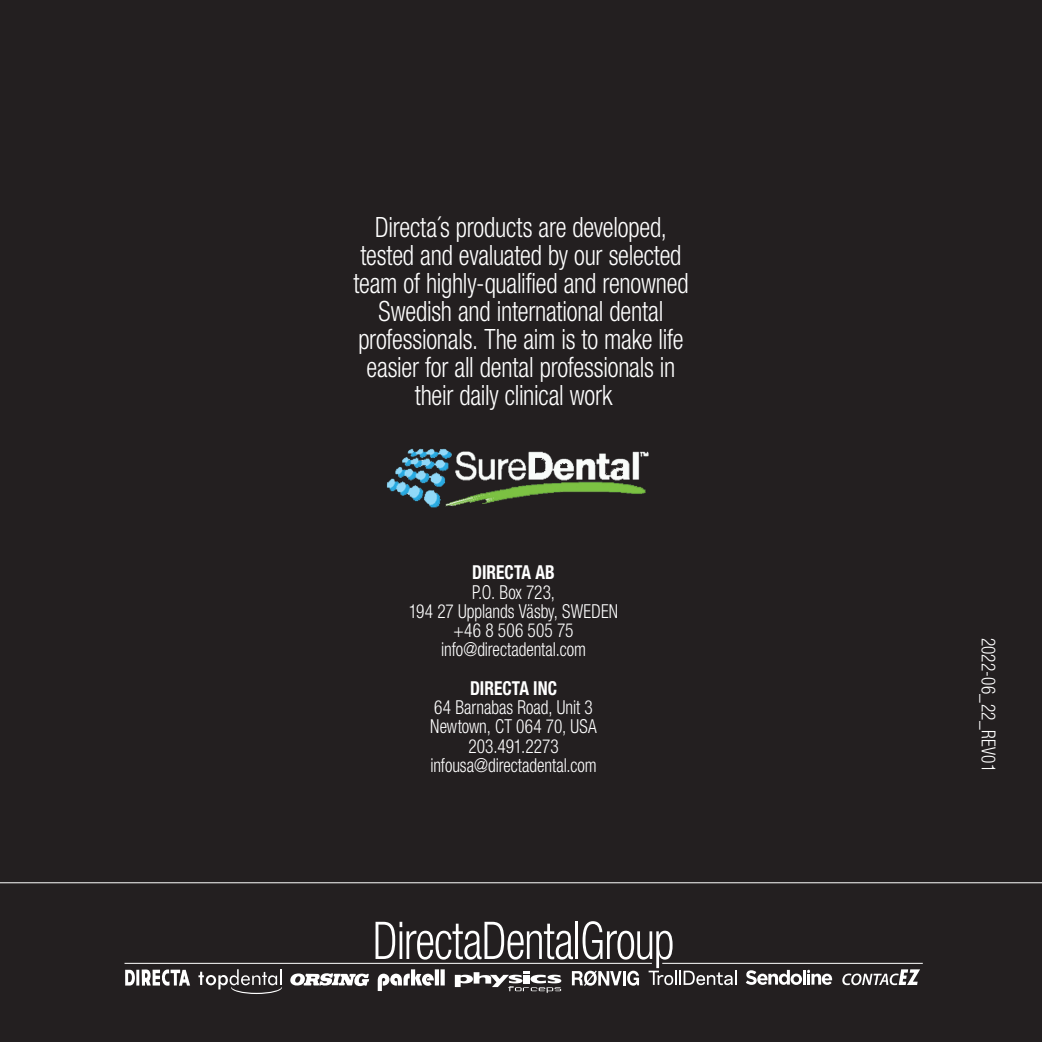
<style>
.page{position:relative;width:1042px;height:1042px;background:#231f20}
.page>*{position:absolute;margin:0;border:0;box-sizing:border-box;transform-origin:0 0}
.rub{font:300 condensed 28px/28px "Helvetica Neue";letter-spacing:-.01em;color:#fff;text-align:center;scale:.9 1}
.rub-2{font:300 condensed 19.25px "Helvetica Neue";color:#fff;scale:.9 1}
.rub-3{font:700 condensed 19.25px "Helvetica Neue";color:#fff;scale:.9 1}
</style>
<div class="page">
<hr style="left:0;top:882px;width:1042px;height:1px;background:#fff">
<svg style="left:125px;top:969px;width:65px;height:17px"></svg>
<svg style="left:198px;top:969px;width:84px;height:25px"></svg>
<svg style="left:290px;top:973px;width:79px;height:13px"></svg>
<hr style="left:125px;top:963px;width:527px;height:1px;background:#fff">
<hr style="left:662px;top:963px;width:261px;height:1px;background:#fff">
<svg style="left:746px;top:969px;width:86px;height:16px"></svg>
<svg style="left:842px;top:969px;width:78px;height:16px"></svg>
<svg style="left:375px;top:921px;width:361px;height:72px"></svg>
<img style="left:386px;top:448px;width:263px;height:60px">
<p class="rub" style="left:353px;top:213px;width:374px">Directa´s products are developed, tested and evaluated by our selected team of highly-qualified and renowned Swedish and international dental professionals. The aim is to make life easier for all dental professionals in their daily clinical work</p>
<p class="rub-3" style="left:472px;top:561px;width:93px">DIRECTA AB</p>
<p class="rub-2" style="left:472px;top:581px;width:94px">P.O. Box 723,</p>
<p class="rub-2" style="left:409px;top:600px;width:234px">194 27 Upplands Väsby, SWEDEN</p>
<p class="rub-2" style="left:454px;top:619px;width:135px">+46 8 506 505 75</p>
<p class="rub-2" style="left:441px;top:638px;width:163px">info@directadental.com</p>
<p class="rub-3" style="left:470px;top:676px;width:98px">DIRECTA INC</p>
<p class="rub-2" style="left:434px;top:696px;width:178px">64 Barnabas Road, Unit 3</p>
<p class="rub-2" style="left:430px;top:715px;width:187px">Newtown, CT 064 70, USA</p>
<p class="rub-2" style="left:468px;top:735px;width:102px">203.491.2273</p>
<p class="rub-2" style="left:430px;top:754px;width:186px">infousa@directadental.com</p>
<p class="rub-2" style="left:1000px;top:637px;width:151px;rotate:90deg">2022-06_22_REV01</p>
</div>
